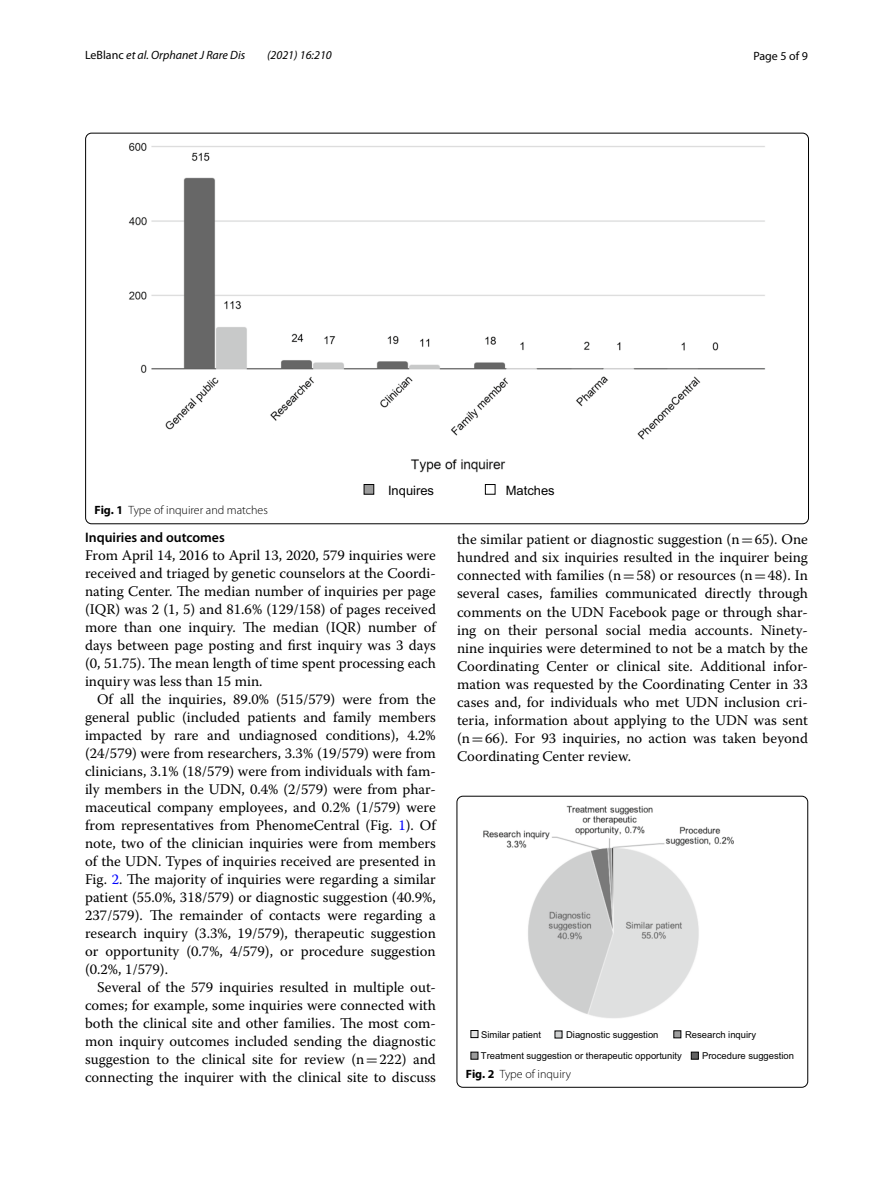
<style>
.page{position:relative;width:893px;height:1187px;background:#fff}
.page>*{position:absolute;margin:0;border:0;box-sizing:border-box;transform-origin:0 0}
.t1{font:14.7px/18px "Warnock Pro";color:#000;text-align:justify}
.t2{font:600 13.8px "Myriad Pro";color:#000}
.t3{font:12.9px "Arial";color:#000}
.t4{font:300 12px "Myriad Pro";color:#000}
.t5{font:italic 12px "Myriad Pro";color:#000}
.t6{font:12px "Myriad Pro";color:#000}
.t7{font:9.45px "Arial MT2";color:#000}
.s1{font-style:normal}
.s2{font-weight:700}
.s3{color:#00f}
.s4{font-family:"MTSY"}
</style>
<div class="page">
<img style="left:128px;top:142px;width:638px;height:330px">
<div style="left:364px;top:484px;width:10px;height:10px;background:#9c9c9c;border:1px solid #000"></div>
<div style="left:485px;top:484px;width:10px;height:10px;background:#fff;border:1px solid #000"></div>
<img style="left:484px;top:805px;width:250px;height:213px">
<svg style="left:471px;top:1051px;width:7px;height:8px"></svg>
<div style="left:471px;top:1030px;width:7px;height:7px;background:#e3e3e3;border:1px solid #000"></div>
<svg style="left:555px;top:1030px;width:7px;height:8px"></svg>
<div style="left:673px;top:1030px;width:8px;height:8px;background:#9c9c9c;border:1px solid #000"></div>
<div style="left:691px;top:1051px;width:8px;height:8px;background:#626262;border:1px solid #000"></div>
<div style="left:457px;top:796px;width:351px;height:291px;border:1px solid #000;border-radius:6px"></div>
<p class="t5" style="left:85px;top:48px;width:162px"><span class="s1">LeBlanc</span> et al. Orphanet J Rare Dis</p>
<p class="t5" style="left:267px;top:48px;width:66px">(2021) 16:210</p>
<p class="t6" style="left:753px;top:48px;width:56px">Page 5 of 9</p>
<p class="t4" style="left:95px;top:503px;width:175px"><span class="s2">Fig. 1</span> Type of inquirer and matches</p>
<p class="t3" style="left:388px;top:481px;width:48px">Inquires</p>
<p class="t3" style="left:506px;top:481px;width:51px">Matches</p>
<p class="t2" style="left:85px;top:528px;width:141px">Inquiries and outcomes</p>
<p class="t1" style="left:85px;top:546px;width:352px">From April 14, 2016 to April 13, 2020, 579 inquiries were received and triaged by genetic counselors at the Coordi&shy;nating Center. The median number of inquiries per page (IQR) was 2 (1, 5) and 81.6% (129/158) of pages received more than one inquiry. The median (IQR) number of days between page posting and first inquiry was 3 days (0, 51.75). The mean length of time spent processing each inquiry was less than 15 min.</p>
<p class="t1" style="left:85px;top:690px;width:352px;text-indent:12px">Of all the inquiries, 89.0% (515/579) were from the general public (included patients and family members impacted by rare and undiagnosed conditions), 4.2% (24/579) were from researchers, 3.3% (19/579) were from clinicians, 3.1% (18/579) were from individuals with fam&shy;ily members in the UDN, 0.4% (2/579) were from phar&shy;maceutical company employees, and 0.2% (1/579) were from representatives from PhenomeCentral (Fig. <span class="s3">1</span>). Of note, two of the clinician inquiries were from members of the UDN. Types of inquiries received are presented in Fig. <span class="s3">2</span>. The majority of inquiries were regarding a similar patient (55.0%, 318/579) or diagnostic suggestion (40.9%, 237/579). The remainder of contacts were regarding a research inquiry (3.3%, 19/579), therapeutic suggestion or opportunity (0.7%, 4/579), or procedure suggestion (0.2%, 1/579).</p>
<p class="t1" style="left:85px;top:978px;width:352px;text-indent:12px">Several of the 579 inquiries resulted in multiple out&shy;comes; for example, some inquiries were connected with both the clinical site and other families. The most com&shy;mon inquiry outcomes included sending the diagnostic suggestion to the clinical site for review (n<span class="s4">=</span>222) and connecting the inquirer with the clinical site to discuss</p>
<p class="t1" style="left:457px;top:530px;width:352px">the similar patient or diagnostic suggestion (n<span class="s4">=</span>65). One hundred and six inquiries resulted in the inquirer being connected with families (n<span class="s4">=</span>58) or resources (n<span class="s4">=</span>48). In several cases, families communicated directly through comments on the UDN Facebook page or through shar&shy;ing on their personal social media accounts. Ninety&shy;nine inquiries were determined to not be a match by the Coordinating Center or clinical site. Additional infor&shy;mation was requested by the Coordinating Center in 33 cases and, for individuals who met UDN inclusion cri&shy;teria, information about applying to the UDN was sent (n<span class="s4">=</span>66). For 93 inquiries, no action was taken beyond Coordinating Center review.</p>
<p class="t7" style="left:481px;top:1028px;width:61px">Similar patient</p>
<p class="t7" style="left:566px;top:1028px;width:94px">Diagnostic suggestion</p>
<p class="t7" style="left:685px;top:1028px;width:72px">Research inquiry</p>
<p class="t7" style="left:481px;top:1049px;width:202px">Treatment suggestion or therapeutic opportunity</p>
<p class="t7" style="left:702px;top:1049px;width:93px">Procedure suggestion</p>
<p class="t4" style="left:466px;top:1066px;width:107px"><span class="s2">Fig. 2</span> Type of inquiry</p>
</div>
